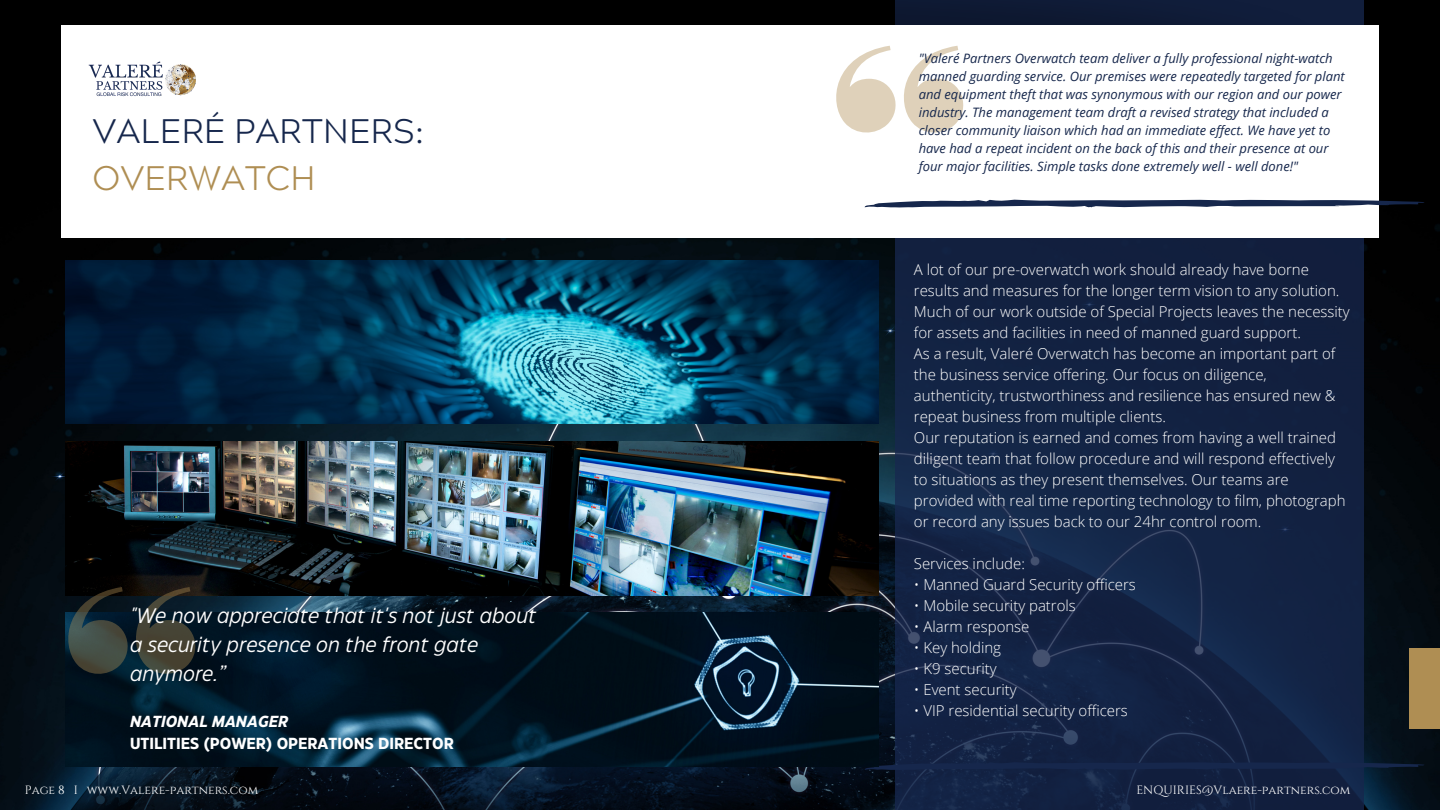
<style>
.page{position:relative;width:1440px;height:810px;background:#fff}
.page>*{position:absolute;margin:0;border:0;box-sizing:border-box;transform-origin:0 0}
.t1{font:300 34px "Acherus Grotesque";color:#16274c}
.t2{font:300 34px "Acherus Grotesque";color:#af8e53}
.t3{font:italic 21px/29.2px "Eastman Grotesque";color:#fff}
.t4{font:700 16px "Eastman Grotesque";color:#fff}
.t5{font:italic 700 16px "Eastman Grotesque";color:#fff}
.t6{font:300 15px/21px "Open Sans";color:#fff}
.t7{font:italic 13px/18px "Open Sans";color:#16274c}
.t8{font:12px "Cinzel";color:#fff}
</style>
<div class="page">
<img style="left:0;top:0;width:1440px;height:810px">
<div style="left:1409px;top:648px;width:31px;height:81px;background:#af8e53"></div>
<img style="left:619px;top:237px;width:276px;height:573px">
<div style="left:895px;top:0;width:469px;height:810px;background:#122242"></div>
<img style="left:33px;top:0;width:1374px;height:150px">
<div style="left:61px;top:25px;width:1318px;height:212px;background:#fff"></div>
<img style="left:88px;top:61px;width:108px;height:36px">
<svg style="left:836px;top:46px;width:128px;height:87px"></svg>
<svg style="left:865px;top:199px;width:559px;height:9px"></svg>
<svg style="left:865px;top:762px;width:559px;height:8px"></svg>
<img style="left:65px;top:260px;width:813px;height:164px">
<img style="left:65px;top:441px;width:813px;height:154px">
<img style="left:65px;top:612px;width:813px;height:154px">
<svg style="left:62px;top:587px;width:136px;height:88px;background:#252f2e"></svg>
<p class="t1" style="left:93px;top:118px;width:333px">VALERÉ PARTNERS:</p>
<p class="t2" style="left:93px;top:165px;width:225px">OVERWATCH</p>
<p class="t7" style="left:919px;top:49px;width:428px">"Valeré Partners Overwatch team deliver a fully professional night-watch manned guarding service. Our premises were repeatedly targeted for plant and equipment theft that was synonymous with our region and our power industry. The management team draft a revised strategy that included a closer community liaison which had an immediate effect. We have yet to have had a repeat incident on the back of this and their presence at our four major facilities. Simple tasks done extremely well - well done!"</p>
<p class="t6" style="left:914px;top:259px;width:437px">A lot of our pre-overwatch work should already have borne results and measures for the longer term vision to any solution.<br>Much of our work outside of Special Projects leaves the necessity for assets and facilities in need of manned guard support.</p>
<p class="t6" style="left:914px;top:343px;width:423px">As a result, Valeré Overwatch has become an important part of the business service offering. Our focus on diligence, authenticity, trustworthiness and resilience has ensured new &amp; repeat business from multiple clients.</p>
<p class="t6" style="left:914px;top:427px;width:433px">Our reputation is earned and comes from having a well trained diligent team that follow procedure and will respond effectively to situations as they present themselves. Our teams are provided with real time reporting technology to film, photograph or record any issues back to our 24hr control room.</p>
<p class="t6" style="left:914px;top:553px;width:112px">Services include:</p>
<p class="t6" style="left:914px;top:574px;width:223px">• Manned Guard Security officers</p>
<p class="t6" style="left:914px;top:595px;width:164px">• Mobile security patrols</p>
<p class="t6" style="left:914px;top:616px;width:117px">• Alarm response</p>
<p class="t6" style="left:914px;top:637px;width:89px">• Key holding</p>
<p class="t6" style="left:914px;top:658px;width:84px">• K9 security</p>
<p class="t6" style="left:914px;top:679px;width:104px">• Event security</p>
<p class="t6" style="left:914px;top:700px;width:216px">• VIP residential security officers</p>
<p class="t3" style="left:130px;top:602px;width:408px">"We now appreciate that it's not just about a security presence on the front gate anymore.”</p>
<p class="t5" style="left:130px;top:715px;width:160px">NATIONAL MANAGER</p>
<p class="t4" style="left:130px;top:737px;width:325px">UTILITIES (POWER) OPERATIONS DIRECTOR</p>
<p class="t8" style="left:25px;top:782px;width:235px">Page 8 I www.Valere-partners.com</p>
<p class="t8" style="left:1136px;top:782px;width:215px">ENQUIRIES@Vlaere-partners.com</p>
</div>
